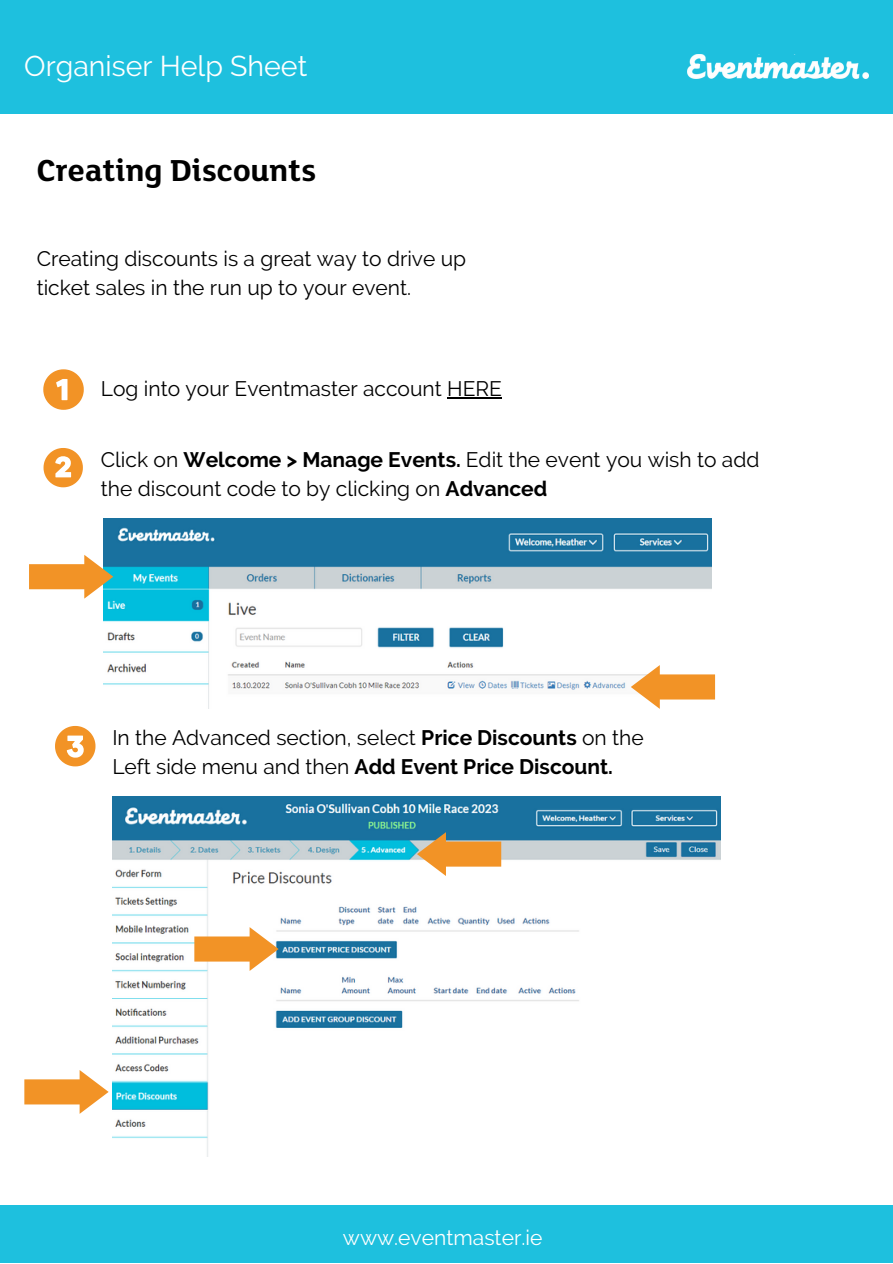
<style>
.page{position:relative;width:893px;height:1264px;background:#fff}
.page>*{position:absolute;margin:0;border:0;box-sizing:border-box;transform-origin:0 0}
.t1{font:700 33px "FS Lola";color:#000}
.t2{font:28.5px "Raleway";color:#fff}
.t3{font:21px/29.2px "Raleway";color:#000}
.t4{font:21px "Raleway";color:#fff}
.s1{font-weight:700}
</style>
<div class="page">
<div style="left:0;top:0;width:892px;height:114px;background:#1ec0de"></div>
<div style="left:0;top:1205px;width:892px;height:57px;background:#1ec0de"></div>
<img style="left:687px;top:54px;width:181px;height:24px">
<svg style="left:43px;top:369px;width:41px;height:41px"></svg>
<svg style="left:44px;top:448px;width:39px;height:39px"></svg>
<svg style="left:55px;top:726px;width:40px;height:40px"></svg>
<img style="left:103px;top:518px;width:608px;height:190px">
<svg style="left:29px;top:555px;width:84px;height:43px"></svg>
<svg style="left:630px;top:665px;width:85px;height:44px"></svg>
<img style="left:112px;top:796px;width:608px;height:360px">
<hr style="left:447px;top:397px;width:55px;height:1px;background:#000">
<svg style="left:24px;top:1070px;width:85px;height:43px"></svg>
<svg style="left:194px;top:927px;width:84px;height:43px"></svg>
<svg style="left:417px;top:832px;width:84px;height:44px"></svg>
<h2 class="t2" style="left:24px;top:49px;width:284px">Organiser Help Sheet</h2>
<h1 class="t1" style="left:37px;top:156px;width:281px">Creating Discounts</h1>
<p class="t3" style="left:37px;top:244px;width:431px">Creating discounts is a great way to drive up ticket sales in the run up to your event.</p>
<p class="t3" style="left:101px;top:374px;width:402px">Log into your Eventmaster account HERE</p>
<p class="t3" style="left:101px;top:445px;width:660px">Click on <span class="s1">Welcome &gt; Manage Events.</span> Edit the event you wish to add the discount code to by clicking on <span class="s1">Advanced</span></p>
<p class="t3" style="left:112px;top:722px;width:533px">In the Advanced section, select <span class="s1">Price Discounts</span> on the<br>Left side menu and then <span class="s1">Add Event Price Discount.</span></p>
<p class="t4" style="left:343px;top:1224px;width:201px">www.eventmaster.ie</p>
</div>
